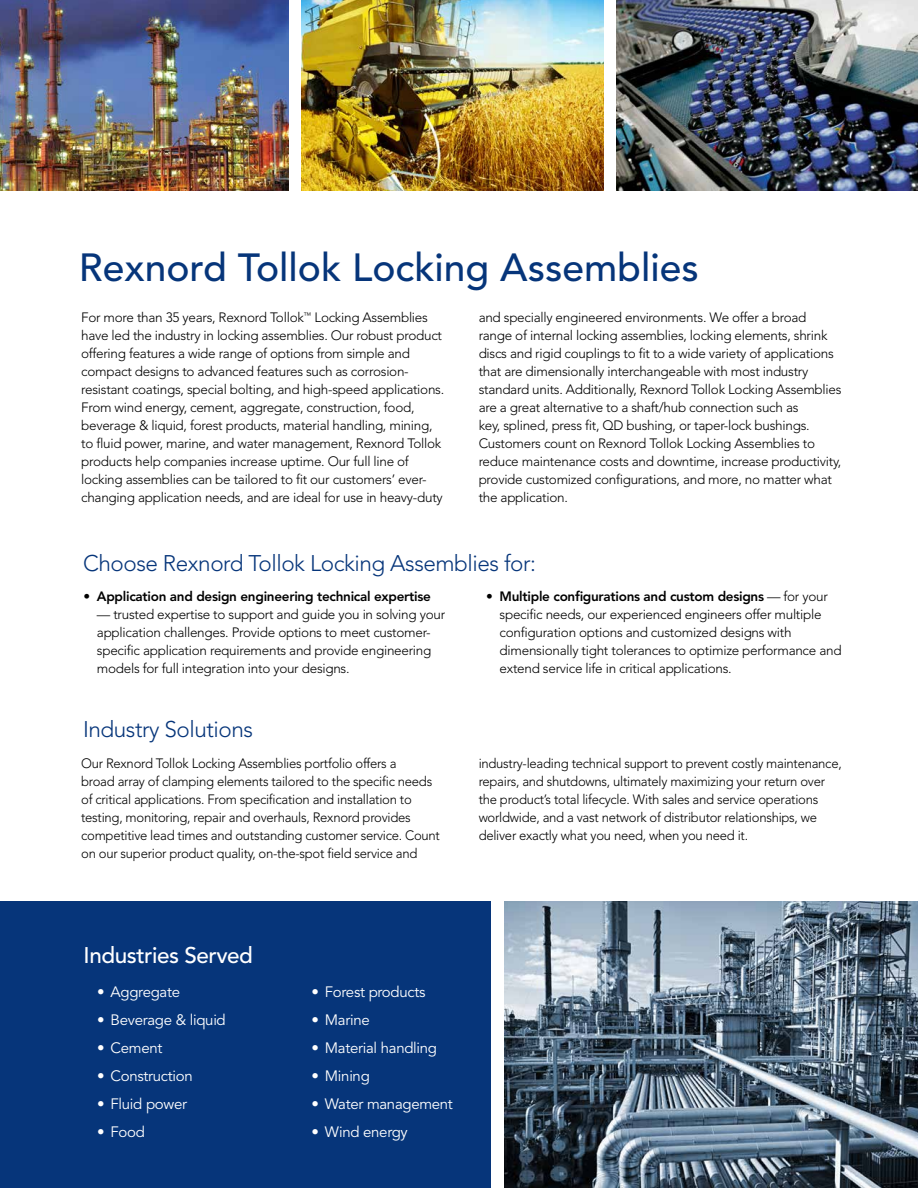
<style>
.page{position:relative;width:918px;height:1188px;background:#fff}
.page>*{position:absolute;margin:0;border:0;box-sizing:border-box;transform-origin:0 0}
.t1{font:500 39px "Avenir LT Std";color:#06357a}
.t2{font:300 22.5px "Avenir LT Std";letter-spacing:-.02em;color:#06357a}
.t3{font:500 22.5px "Avenir LT Std";letter-spacing:-.02em;color:#fff}
.t4{font:15px "Avenir LT Std";letter-spacing:-.02em;color:#fff}
.t5{font:300 13.5px/18px "Avenir LT Std";letter-spacing:-.02em;color:#000}
.t6{font:800 13.5px "Avenir LT Std";letter-spacing:-.02em;color:#000}
.s1{font-weight:800}
</style>
<div class="page">
<div style="left:0;top:902px;width:490px;height:286px;background:#06357a"></div>
<img style="left:0;top:0;width:288px;height:190px">
<img style="left:301px;top:0;width:302px;height:190px">
<img style="left:504px;top:902px;width:414px;height:286px">
<img style="left:616px;top:0;width:302px;height:190px">
<h1 class="t1" style="left:79px;top:245px;width:621px">Rexnord Tollok Locking Assemblies</h1>
<p class="t5" style="left:81px;top:308px;width:365px">For more than 35 years, Rexnord Tollok<sup>™</sup> Locking Assemblies have led the industry in locking assemblies. Our robust product offering features a wide range of options from simple and compact designs to advanced features such as corrosion&shy;resistant coatings, special bolting, and high-speed applications.<br>From wind energy, cement, aggregate, construction, food, beverage &amp; liquid, forest products, material handling, mining, to fluid power, marine, and water management, Rexnord Tollok products help companies increase uptime. Our full line of locking assemblies can be tailored to fit our customers’ ever&shy;changing application needs, and are ideal for use in heavy-duty</p>
<p class="t5" style="left:479px;top:308px;width:364px">and specially engineered environments. We offer a broad range of internal locking assemblies, locking elements, shrink discs and rigid couplings to fit to a wide variety of applications that are dimensionally interchangeable with most industry standard units. Additionally, Rexnord Tollok Locking Assemblies are a great alternative to a shaft/hub connection such as<br>key, splined, press fit, QD bushing, or taper-lock bushings.<br>Customers count on Rexnord Tollok Locking Assemblies to reduce maintenance costs and downtime, increase productivity, provide customized configurations, and more, no matter what the application.</p>
<h2 class="t2" style="left:83px;top:550px;width:454px">Choose Rexnord Tollok Locking Assemblies for:</h2>
<p class="t6" style="left:83px;top:588px;width:349px">• Application and design engineering technical expertise</p>
<p class="t5" style="left:97px;top:605px;width:350px">— trusted expertise to support and guide you in solving your application challenges. Provide options to meet customer&shy;specific application requirements and provide engineering models for full integration into your designs.</p>
<h2 class="t2" style="left:83px;top:716px;width:171px">Industry Solutions</h2>
<p class="t5" style="left:500px;top:587px;width:343px;text-indent:-14px"><span class="s1">• Multiple configurations and custom designs</span> — for your specific needs, our experienced engineers offer multiple configuration options and customized designs with dimensionally tight tolerances to optimize performance and extend service life in critical applications.</p>
<p class="t5" style="left:81px;top:754px;width:360px">Our Rexnord Tollok Locking Assemblies portfolio offers a<br>broad array of clamping elements tailored to the specific needs of critical applications. From specification and installation to testing, monitoring, repair and overhauls, Rexnord provides competitive lead times and outstanding customer service. Count on our superior product quality, on-the-spot field service and</p>
<p class="t5" style="left:479px;top:754px;width:365px">industry-leading technical support to prevent costly maintenance, repairs, and shutdowns, ultimately maximizing your return over the product’s total lifecycle. With sales and service operations worldwide, and a vast network of distributor relationships, we deliver exactly what you need, when you need it.</p>
<h2 class="t3" style="left:84px;top:943px;width:171px">Industries Served</h2>
<p class="t4" style="left:97px;top:984px;width:85px">• Aggregate</p>
<p class="t4" style="left:97px;top:1011px;width:130px">• Beverage &amp; liquid</p>
<p class="t4" style="left:97px;top:1039px;width:67px">• Cement</p>
<p class="t4" style="left:97px;top:1067px;width:97px">• Construction</p>
<p class="t4" style="left:97px;top:1095px;width:91px">• Fluid power</p>
<p class="t4" style="left:97px;top:1123px;width:49px">• Food</p>
<p class="t4" style="left:311px;top:984px;width:115px">• Forest products</p>
<p class="t4" style="left:311px;top:1011px;width:60px">• Marine</p>
<p class="t4" style="left:311px;top:1039px;width:127px">• Material handling</p>
<p class="t4" style="left:311px;top:1067px;width:60px">• Mining</p>
<p class="t4" style="left:311px;top:1095px;width:143px">• Water management</p>
<p class="t4" style="left:311px;top:1123px;width:98px">• Wind energy</p>
</div>
